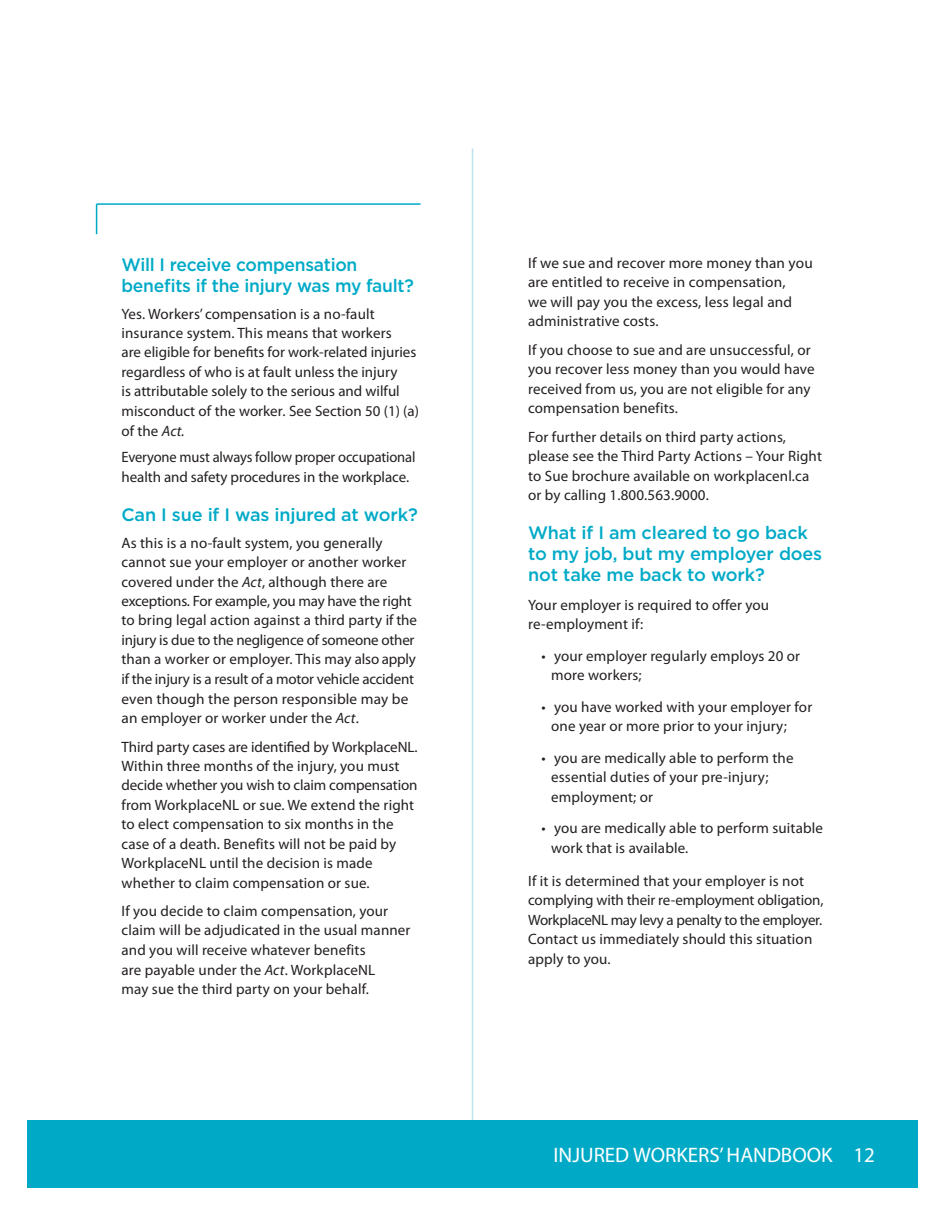
<style>
.page{position:relative;width:945px;height:1215px;background:#fff}
.page>*{position:absolute;margin:0;border:0;box-sizing:border-box;transform-origin:0 0}
.t1{font:21px "Myriad Pro";color:#fff}
.t2{font:500 18px/21px "Gotham";letter-spacing:-.015em;color:#00aac7}
.t3{font:15px/19.5px "Myriad Pro";letter-spacing:.01em;color:#231f20}
.t4{font:15px/19.5px "Myriad Pro";letter-spacing:-.01em;color:#231f20}
.s1{font-style:italic}
</style>
<div class="page">
<hr style="left:472px;top:149px;width:1px;height:983px;background:#bce2ed">
<hr style="left:97px;top:203px;width:324px;height:2px;background:#00aac7">
<hr style="left:96px;top:204px;width:1px;height:30px;background:#00aac7">
<div style="left:28px;top:1120px;width:890px;height:68px;background:#00aac7"></div>
<p class="t2" style="left:121px;top:256px;width:294px">Will I receive compensation benefits if the injury was my fault?</p>
<p class="t3" style="left:122px;top:305px;width:299px">Yes. Workers’ compensation is a no-fault insurance system. This means that workers<br>are eligible for benefits for work-related injuries regardless of who is at fault unless the injury<br>is attributable solely to the serious and wilful misconduct of the worker. See Section 50 (1) (a) of the <span class="s1">Act.</span></p>
<p class="t4" style="left:121px;top:449px;width:295px">Everyone must always follow proper occupational health and safety procedures in the workplace.</p>
<p class="t2" style="left:122px;top:505px;width:298px">Can I sue if I was injured at work?</p>
<p class="t3" style="left:121px;top:534px;width:297px">As this is a no-fault system, you generally cannot sue your employer or another worker covered under the <span class="s1">Act</span>, although there are exceptions. For example, you may have the right to bring legal action against a third party if the injury is due to the negligence of someone other than a worker or employer. This may also apply if the injury is a result of a motor vehicle accident even though the person responsible may be an employer or worker under the <span class="s1">Act</span>.</p>
<p class="t3" style="left:122px;top:738px;width:298px">Third party cases are identified by WorkplaceNL.<br>Within three months of the injury, you must decide whether you wish to claim compensation from WorkplaceNL or sue. We extend the right to elect compensation to six months in the case of a death. Benefits will not be paid by WorkplaceNL until the decision is made whether to claim compensation or sue.</p>
<p class="t3" style="left:122px;top:902px;width:291px">If you decide to claim compensation, your claim will be adjudicated in the usual manner and you will receive whatever benefits<br>are payable under the <span class="s1">Act</span>. WorkplaceNL<br>may sue the third party on your behalf.</p>
<p class="t3" style="left:528px;top:254px;width:286px">If we sue and recover more money than you are entitled to receive in compensation,<br>we will pay you the excess, less legal and administrative costs.</p>
<p class="t3" style="left:528px;top:341px;width:288px">If you choose to sue and are unsuccessful, or you recover less money than you would have received from us, you are not eligible for any compensation benefits.</p>
<p class="t3" style="left:528px;top:428px;width:295px">For further details on third party actions, please see the Third Party Actions – Your Right to Sue brochure available on workplacenl.ca or by calling 1.800.563.9000.</p>
<p class="t2" style="left:528px;top:524px;width:296px">What if I am cleared to go back to my job, but my employer does not take me back to work?</p>
<p class="t3" style="left:528px;top:596px;width:242px">Your employer is required to offer you re-employment if:</p>
<p class="t3" style="left:551px;top:647px;width:251px;text-indent:-10px">• your employer regularly employs 20 or more workers;</p>
<p class="t3" style="left:551px;top:698px;width:263px;text-indent:-10px">• you have worked with your employer for one year or more prior to your injury;</p>
<p class="t3" style="left:551px;top:749px;width:244px;text-indent:-10px">• you are medically able to perform the essential duties of your pre-injury; employment; or</p>
<p class="t3" style="left:551px;top:820px;width:273px;text-indent:-10px">• you are medically able to perform suitable work that is available.</p>
<p class="t3" style="left:528px;top:872px;width:297px">If it is determined that your employer is not complying with their re-employment obligation, WorkplaceNL may levy a penalty to the employer.<br>Contact us immediately should this situation apply to you.</p>
<h1 class="t1" style="left:554px;top:1147px;width:323px">INJURED WORKERS’ HANDBOOK 12</h1>
</div>
